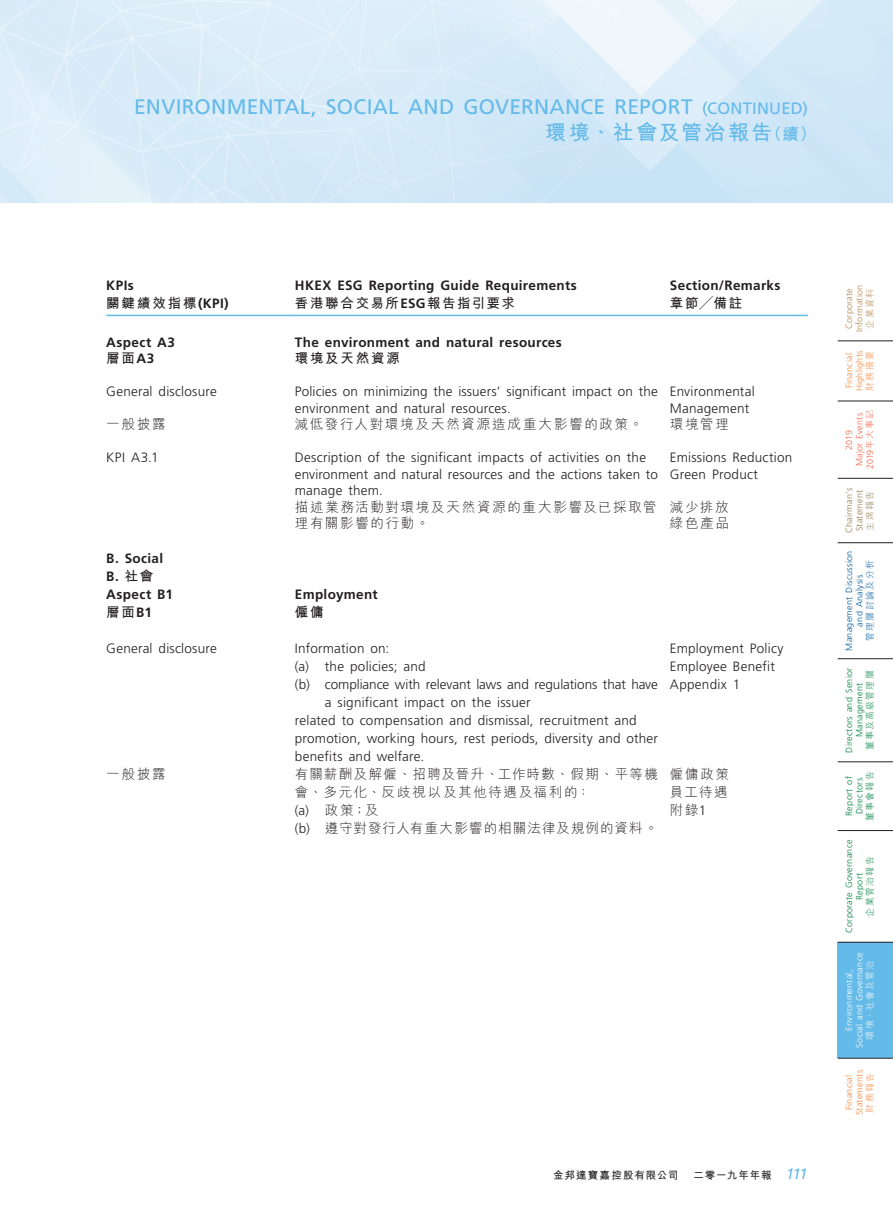
<style>
.page{position:relative;width:893px;height:1212px;background:#fff}
.page>*{position:absolute;margin:0;border:0;box-sizing:border-box;transform-origin:0 0}
.t1{font:21px "Frutiger LT Std";letter-spacing:.015em;color:#64bae9}
.t2{font:700 21px "M Hei HK";letter-spacing:.11em;color:#64bae9}
._01_Body_Text{font:300 13.5px/16.5px "Frutiger LT Std";letter-spacing:.015em;color:#231f20}
._01_Body_Text-2{font:300 13.5px/16.5px "M Hei HK";letter-spacing:.12em;color:#231f20}
._01_Body_Text-3{font:700 13.5px "Frutiger LT Std";letter-spacing:.025em;color:#231f20}
._01_Body_Text-4{font:300 13.5px/18px "Frutiger LT Std";letter-spacing:-.005em;color:#231f20}
._01_Body_Text-5{font:700 13.5px "M Hei HK";letter-spacing:.13em;color:#231f20}
._01_Body_Text-6{font:300 13.5px "M Hei HK";letter-spacing:.08em;color:#231f20}
.t3{font:700 10.5px "M Hei HK";letter-spacing:.09em;color:#231f20}
.t4{font:300 9px/10.5px "Frutiger LT Std";letter-spacing:.03em;color:#028240;text-align:center}
.t5{font:300 9px/10.5px "Frutiger LT Std";letter-spacing:.03em;color:#f5883d;text-align:center}
.t6{font:300 9px/10.5px "Frutiger LT Std";letter-spacing:.03em;color:#fff;text-align:center}
.t7{font:300 9px/10.5px "Frutiger LT Std";letter-spacing:.03em;color:#005da0;text-align:center}
.t8{font:300 9px/10.5px "Frutiger LT Std";letter-spacing:.02em;color:#f26648;text-align:center}
.t9{font:300 9px/10.5px "Frutiger LT Std";letter-spacing:.03em;color:#b1884d;text-align:center}
.t10{font:300 9px/10.5px "Frutiger LT Std";letter-spacing:.025em;color:#937c4d}
.t11{font:300 9px "M Hei HK";letter-spacing:.14em;color:#028240}
.t12{font:300 9px "M Hei HK";letter-spacing:.14em;color:#f5883d}
.t13{font:300 9px "M Hei HK";letter-spacing:.135em;color:#005da0}
.t14{font:300 9px "M Hei HK";letter-spacing:.135em;color:#fff}
.t15{font:300 9px "M Hei HK";color:#b1884d}
.t16{font:300 9px "M Hei HK";color:#937c4d}
.s1{font-size:16.5px}
.s2{font-family:"Frutiger LT Std"}
.s3{font-family:"M Hei HK"}
.s4{font-family:"Frutiger LT Std";font-weight:400;font-style:italic;font-size:15px;color:#64bae9}
</style>
<div class="page">
<img style="left:0;top:0;width:893px;height:203px">
<div style="left:838px;top:942px;width:55px;height:116px;background:#64bae9"></div>
<hr style="left:838px;top:340px;width:55px;height:1px;background:#231f20">
<hr style="left:838px;top:401px;width:55px;height:1px;background:#231f20">
<hr style="left:838px;top:478px;width:55px;height:1px;background:#231f20">
<hr style="left:838px;top:542px;width:55px;height:1px;background:#231f20">
<hr style="left:838px;top:658px;width:55px;height:1px;background:#231f20">
<hr style="left:838px;top:761px;width:55px;height:1px;background:#231f20">
<hr style="left:838px;top:830px;width:55px;height:1px;background:#231f20">
<hr style="left:838px;top:942px;width:55px;height:1px;background:#231f20">
<hr style="left:838px;top:1058px;width:55px;height:1px;background:#231f20">
<hr style="left:106px;top:315px;width:189px;height:1px;background:#64bae9">
<hr style="left:295px;top:315px;width:375px;height:1px;background:#64bae9">
<hr style="left:670px;top:315px;width:138px;height:1px;background:#64bae9">
<h1 class="t1" style="left:134px;top:95px;width:675px">ENVIRONMENTAL, SOCIAL AND GOVERNANCE REPORT <span class="s1">(CONTINUED)</span></h1>
<h1 class="t2" style="left:545px;top:117px;width:272px">環境、社會及管治報告<span class="s1">（續）</span></h1>
<p class="_01_Body_Text-3" style="left:106px;top:278px;width:29px">KPIs</p>
<p class="_01_Body_Text-3" style="left:295px;top:278px;width:283px">HKEX ESG Reporting Guide Requirements</p>
<p class="_01_Body_Text-3" style="left:670px;top:278px;width:112px">Section/Remarks</p>
<p class="_01_Body_Text-5" style="left:106px;top:294px;width:124px">關鍵績效指標<span class="s2">(KPI)</span></p>
<p class="_01_Body_Text-5" style="left:295px;top:294px;width:221px">香港聯合交易所<span class="s2">ESG</span>報告指引要求</p>
<p class="_01_Body_Text-5" style="left:670px;top:294px;width:74px">章節╱備註</p>
<p class="_01_Body_Text-3" style="left:106px;top:334px;width:70px">Aspect A3</p>
<p class="_01_Body_Text-3" style="left:295px;top:334px;width:268px">The environment and natural resources</p>
<p class="_01_Body_Text-5" style="left:106px;top:348px;width:49px">層面<span class="s2">A3</span></p>
<p class="_01_Body_Text-5" style="left:295px;top:348px;width:107px">環境及天然資源</p>
<p class="_01_Body_Text" style="left:106px;top:383px;width:112px">General disclosure</p>
<p class="_01_Body_Text" style="left:295px;top:383px;width:364px">Policies on minimizing the issuers’ significant impact on the environment and natural resources.</p>
<p class="_01_Body_Text" style="left:670px;top:383px;width:86px">Environmental<br>Management</p>
<p class="_01_Body_Text-2" style="left:106px;top:416px;width:61px">一般披露</p>
<p class="_01_Body_Text-2" style="left:295px;top:416px;width:350px">減低發行人對環境及天然資源造成重大影響的政策。</p>
<p class="_01_Body_Text-2" style="left:670px;top:416px;width:61px">環境管理</p>
<p class="_01_Body_Text" style="left:106px;top:449px;width:54px">KPI A3.1</p>
<p class="_01_Body_Text" style="left:295px;top:449px;width:364px">Description of the significant impacts of activities on the environment and natural resources and the actions taken to manage them.</p>
<p class="_01_Body_Text" style="left:670px;top:449px;width:124px">Emissions Reduction<br>Green Product</p>
<p class="_01_Body_Text-2" style="left:295px;top:498px;width:363px">描述業務活動對環境及天然資源的重大影響及已採取管理有關影響的行動。</p>
<p class="_01_Body_Text-2" style="left:670px;top:498px;width:60px">減少排放</p>
<p class="_01_Body_Text-2" style="left:670px;top:515px;width:61px">綠色產品</p>
<p class="_01_Body_Text-3" style="left:106px;top:550px;width:58px">B. Social</p>
<p class="_01_Body_Text-3" style="left:106px;top:568px;width:49px">B. <span class="s3">社會</span></p>
<p class="_01_Body_Text-3" style="left:106px;top:586px;width:68px">Aspect B1</p>
<p class="_01_Body_Text-3" style="left:295px;top:586px;width:84px">Employment</p>
<p class="_01_Body_Text-5" style="left:106px;top:602px;width:47px">層面<span class="s2">B1</span></p>
<p class="_01_Body_Text-5" style="left:295px;top:602px;width:30px">僱傭</p>
<p class="_01_Body_Text" style="left:106px;top:640px;width:112px">General disclosure</p>
<p class="_01_Body_Text" style="left:295px;top:640px;width:96px">Information on:</p>
<p class="_01_Body_Text" style="left:295px;top:658px;width:132px">(a) the policies; and</p>
<p class="_01_Body_Text-4" style="left:325px;top:675px;width:335px;text-indent:-30px">(b) compliance with relevant laws and regulations that have a significant impact on the issuer</p>
<p class="_01_Body_Text" style="left:295px;top:711px;width:365px;line-height:18px">related to compensation and dismissal, recruitment and promotion, working hours, rest periods, diversity and other benefits and welfare.</p>
<p class="_01_Body_Text-2" style="left:106px;top:765px;width:61px">一般披露</p>
<p class="_01_Body_Text-2" style="left:295px;top:765px;width:365px;line-height:18px">有關薪酬及解僱、招聘及晉升、工作時數、假期、平等機會、多元化、反歧視以及其他待遇及福利的：</p>
<p class="_01_Body_Text-2" style="left:295px;top:801px;width:85px"><span class="s2">(a)</span> 政策；及</p>
<p class="_01_Body_Text-6" style="left:295px;top:821px;width:364px"><span class="s2">(b)</span> 遵守對發行人有重大影響的相關法律及規例的資料。</p>
<p class="_01_Body_Text" style="left:670px;top:640px;width:115px">Employment Policy</p>
<p class="_01_Body_Text" style="left:670px;top:658px;width:106px">Employee Benefit</p>
<p class="_01_Body_Text" style="left:670px;top:676px;width:72px">Appendix 1</p>
<p class="_01_Body_Text-2" style="left:670px;top:765px;width:61px">僱傭政策</p>
<p class="_01_Body_Text-2" style="left:670px;top:783px;width:59px">員工待遇</p>
<p class="_01_Body_Text-2" style="left:670px;top:801px;width:38px">附錄<span class="s2">1</span></p>
<p class="t3" style="left:553px;top:1167px;width:127px">金邦達寶嘉控股有限公司</p>
<p class="t3" style="left:693px;top:1167px;width:116px">二零一九年年報 <span class="s4">111</span></p>
<p class="t9" style="left:844px;top:332px;width:49px;rotate:-90deg">Corporate<br>Information</p>
<p class="t15" style="left:865px;top:329px;width:42px;rotate:-90deg">企業資料</p>
<p class="t5" style="left:844px;top:391px;width:42px;rotate:-90deg">Financial<br>Highlights</p>
<p class="t12" style="left:865px;top:391px;width:41px;rotate:-90deg">財務摘要</p>
<p class="t8" style="left:844px;top:469px;width:61px;rotate:-90deg">2019<br>Major Events<br>2019<span class="s3">年大事記</span></p>
<p class="t10" style="left:844px;top:533px;width:47px;rotate:-90deg">Chairman’s<br>Statement</p>
<p class="t16" style="left:865px;top:530px;width:41px;rotate:-90deg">主席報告</p>
<p class="t7" style="left:844px;top:651px;width:102px;rotate:-90deg">Management Discussion and Analysis</p>
<p class="t13" style="left:865px;top:641px;width:82px;rotate:-90deg">管理層討論及分析</p>
<p class="t4" style="left:844px;top:753px;width:86px;rotate:-90deg">Directors and Senior<br>Management</p>
<p class="t11" style="left:865px;top:750px;width:82px;rotate:-90deg">董事及高級管理層</p>
<p class="t4" style="left:844px;top:816px;width:41px;text-align:left;rotate:-90deg">Report of<br>Directors</p>
<p class="t11" style="left:865px;top:821px;width:51px;rotate:-90deg">董事會報告</p>
<p class="t4" style="left:844px;top:933px;width:95px;rotate:-90deg">Corporate Governance<br>Report</p>
<p class="t11" style="left:865px;top:916px;width:62px;rotate:-90deg">企業管治報告</p>
<p class="t6" style="left:844px;top:1047px;width:96px;rotate:-90deg">Environmental,<br>Social and Governance</p>
<p class="t14" style="left:865px;top:1040px;width:81px;rotate:-90deg">環境、社會及管治</p>
<p class="t5" style="left:844px;top:1115px;width:47px;rotate:-90deg">Financial<br>Statements</p>
<p class="t12" style="left:865px;top:1112px;width:41px;rotate:-90deg">財務報告</p>
</div>
